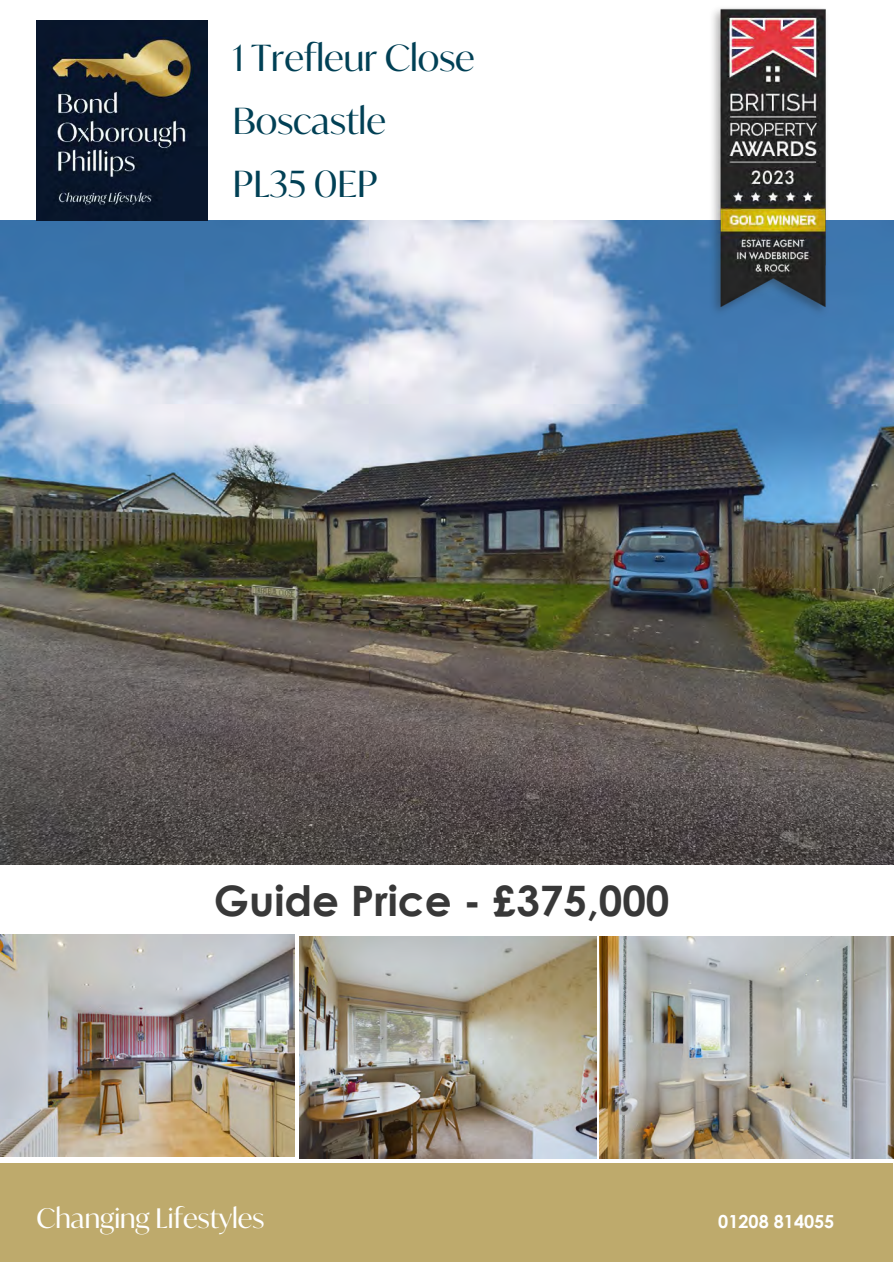
<style>
.page{position:relative;width:894px;height:1264px;background:#fff}
.page>*{position:absolute;margin:0;border:0;box-sizing:border-box;transform-origin:0 0}
.t1{font:700 42px "Century Gothic";color:#383838}
.t2{font:36px/63px "Ivy Mode";color:#004055}
.t3{font:27px "Ivy Mode";color:#fff}
.t4{font:700 18px "Century Gothic";color:#fff}
.s1{font-style:inherit}
</style>
<div class="page">
<img style="left:0;top:934px;width:294px;height:222px">
<img style="left:300px;top:936px;width:296px;height:222px">
<img style="left:599px;top:936px;width:294px;height:222px">
<img style="left:1px;top:220px;width:892px;height:645px">
<div style="left:0;top:1163px;width:892px;height:98px;background:#beaa6c"></div>
<img style="left:36px;top:21px;width:171px;height:200px">
<img style="left:705px;top:8px;width:127px;height:314px">
<p class="t2" style="left:233px;top:26px;width:243px">1 Trefleur Close<br>Boscastle<br><span class="s1">P</span>L35 0EP</p>
<p class="t1" style="left:214px;top:868px;width:457px"><span class="s1">Guide</span> Price - £375,000</p>
<p class="t3" style="left:36px;top:1200px;width:229px">Changing Lifestyles</p>
<p class="t4" style="left:718px;top:1208px;width:118px">01208 814055</p>
</div>
